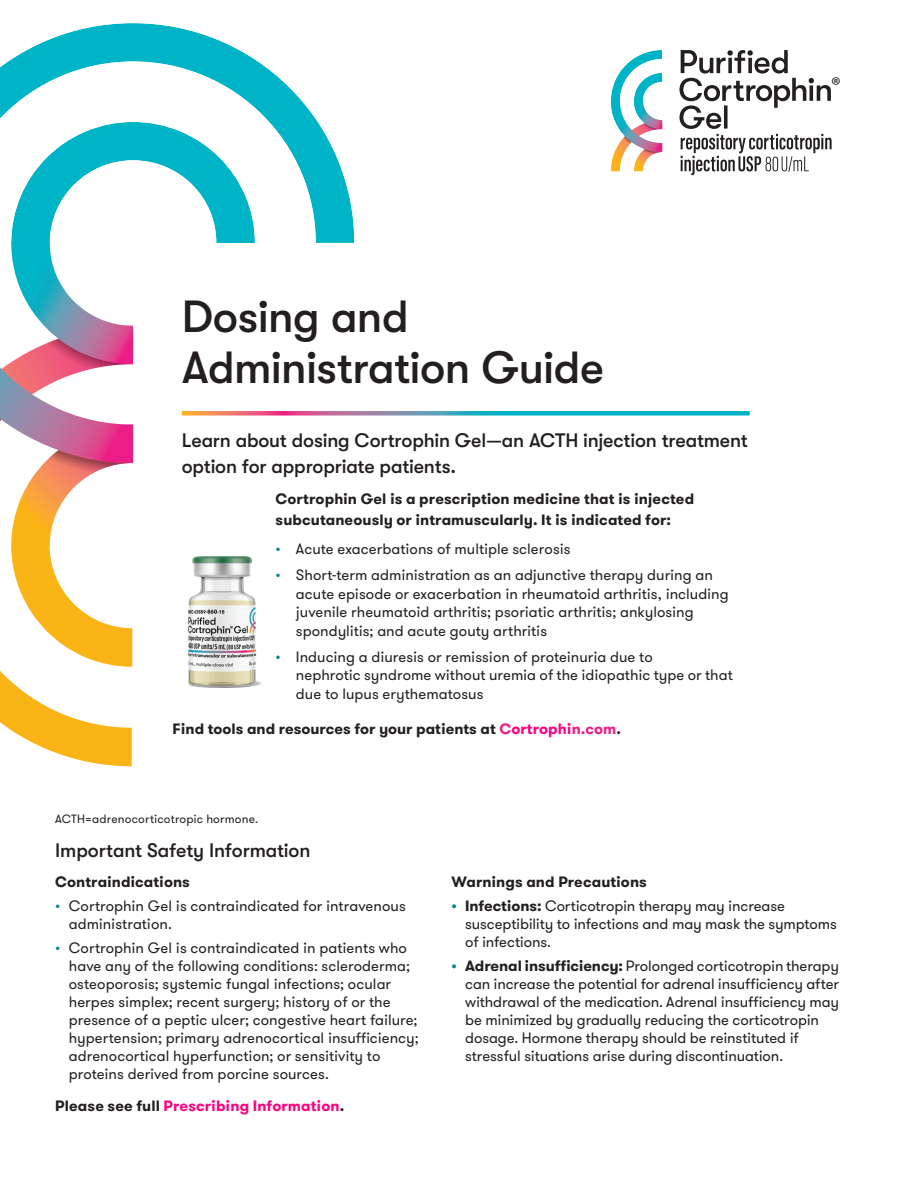
<style>
.page{position:relative;width:918px;height:1188px;background:#fff}
.page>*{position:absolute;margin:0;border:0;box-sizing:border-box;transform-origin:0 0}
.t1{font:500 45px/51px "GT Walsheim";letter-spacing:-.015em;color:#231f20}
.t2{font:23.1px "Myriad Pro";color:#231f20}
.t3{font:500 19.5px/25.5px "GT Walsheim";letter-spacing:-.01em;color:#231f20}
.t4{font:15px/18px "GT Walsheim";color:#231f20}
.t5{font:700 15px/21px "GT Walsheim";letter-spacing:.005em;color:#231f20}
.t6{font:700 15px "GT Walsheim";letter-spacing:.005em;color:#ff0080}
.t7{font:12px "GT Walsheim";letter-spacing:.01em;color:#231f20}
.s1{color:#128490}
.s2{color:#ed1d86}
.s3{color:#ff0080}
.s4{color:#231f20}
.s5{font-weight:700;color:#128490}
.s6{font-weight:700}
</style>
<div class="page">
<svg style="left:0;top:23px;width:354px;height:220px"></svg>
<svg style="left:0;top:122px;width:255px;height:644px"></svg>
<svg style="left:182px;top:411px;width:568px;height:5px;background:#6da1b2"></svg>
<svg style="left:679px;top:50px;width:153px;height:125px"></svg>
<svg style="left:611px;top:50px;width:51px;height:121px"></svg>
<img style="left:172px;top:548px;width:90px;height:150px">
<h2 class="t2" style="left:831px;top:71px;width:11px">®</h2>
<h1 class="t1" style="left:182px;top:291px;width:424px">Dosing and<br>Administration Guide</h1>
<h3 class="t3" style="left:182px;top:428px;width:568px">Learn about dosing Cortrophin Gel—an ACTH injection treatment option for appropriate patients.</h3>
<p class="t5" style="left:276px;top:488px;width:420px">Cortrophin Gel is a prescription medicine that is injected subcutaneously or intramuscularly. It is indicated for:</p>
<p class="t4" style="left:276px;top:541px;width:296px"><span class="s1">•</span> Acute exacerbations of multiple sclerosis</p>
<p class="t4" style="left:296px;top:566px;width:434px;line-height:18.8px;text-indent:-20px"><span class="s1">•</span> Short-term administration as an adjunctive therapy during an acute episode or exacerbation in rheumatoid arthritis, including juvenile rheumatoid arthritis; psoriatic arthritis; ankylosing spondylitis; and acute gouty arthritis</p>
<p class="t4" style="left:296px;top:647px;width:439px;line-height:18.8px;text-indent:-20px"><span class="s1">•</span> Inducing a diuresis or remission of proteinuria due to<br>nephrotic syndrome without uremia of the idiopathic type or that due to lupus erythematosus</p>
<p class="t5" style="left:173px;top:719px;width:450px">Find tools and resources for your patients at <span class="s2">C</span><span class="s3">ortrophi</span><span class="s2">n.com</span>.</p>
<p class="t7" style="left:55px;top:811px;width:204px">ACTH=adrenocorticotropic hormone.</p>
<h3 class="t3" style="left:55px;top:837px;width:257px">Important Safety Information</h3>
<p class="t5" style="left:55px;top:871px;width:136px">Contraindications</p>
<p class="t4" style="left:69px;top:897px;width:339px;text-indent:-14px"><span class="s1">•</span> Cortrophin Gel is contraindicated for intravenous administration.</p>
<p class="t4" style="left:69px;top:939px;width:351px;text-indent:-14px"><span class="s1">•</span> Cortrophin Gel is contraindicated in patients who have any of the following conditions: scleroderma; osteoporosis; systemic fungal infections; ocular herpes simplex; recent surgery; history of or the presence of a peptic ulcer; congestive heart failure; hypertension; primary adrenocortical insufficiency; adrenocortical hyperfunction; or sensitivity to proteins derived from porcine sources.</p>
<p class="t6" style="left:55px;top:1096px;width:290px"><span class="s4">Please see full</span> Prescribing Information<span class="s4">.</span></p>
<p class="t5" style="left:452px;top:871px;width:197px">Warnings and Precautions</p>
<p class="t4" style="left:465px;top:897px;width:373px;text-indent:-14px"><span class="s5">•</span> <span class="s6">Infections:</span> Corticotropin therapy may increase susceptibility to infections and may mask the symptoms of infections.</p>
<p class="t4" style="left:465px;top:957px;width:375px;text-indent:-13px"><span class="s5">•</span> <span class="s6">Adrenal insufficiency:</span> Prolonged corticotropin therapy can increase the potential for adrenal insufficiency after withdrawal of the medication. Adrenal insufficiency may be minimized by gradually reducing the corticotropin dosage. Hormone therapy should be reinstituted if stressful situations arise during discontinuation.</p>
</div>
